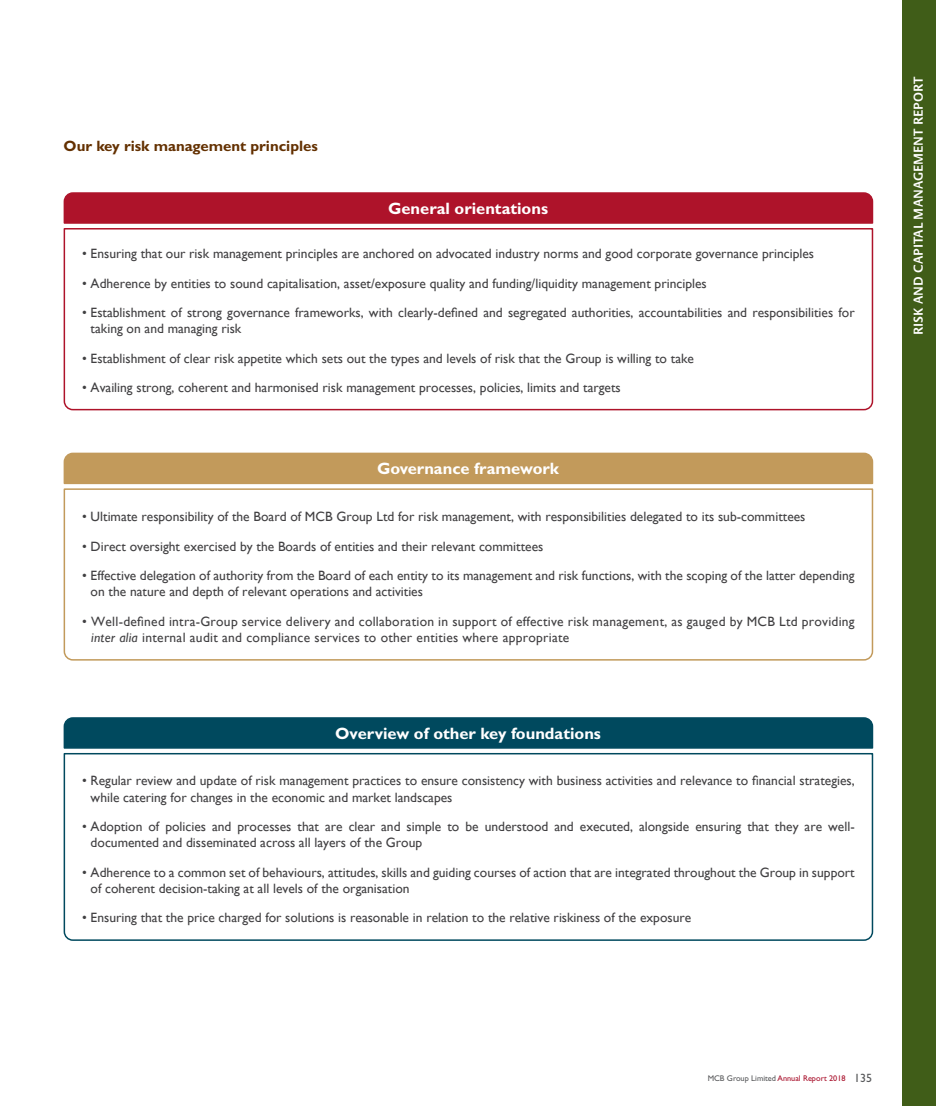
<style>
.page{position:relative;width:936px;height:1106px;background:#fff}
.page>*{position:absolute;margin:0;border:0;box-sizing:border-box;transform-origin:0 0}
.t1{font:700 16.5px "Gill Sans Std";color:#fff}
.t2{font:700 15px "Gill Sans Std";color:#633000}
.t3{font:13.5px/16.5px "Gill Sans";color:#414042}
.t4{font:13.5px/16.5px "Gill Sans";letter-spacing:.02em;color:#414042}
.t5{font:600 13.5px "Praxis";color:#fff}
.t6{font:8.25px "Gill Sans Std";color:#a9112c}
.s1{font-style:italic}
.s2{color:#58595b}
.s3{font-size:12px;color:#58595b}
</style>
<div class="page">
<div style="left:901px;top:0;width:34px;height:1106px;background:#405d18"></div>
<svg style="left:63px;top:228px;width:810px;height:183px"></svg>
<div style="left:63px;top:192px;width:810px;height:32px;background:#ae132a"></div>
<svg style="left:63px;top:488px;width:810px;height:173px"></svg>
<div style="left:63px;top:452px;width:810px;height:33px;background:#c29a5b"></div>
<svg style="left:63px;top:753px;width:810px;height:188px"></svg>
<div style="left:63px;top:717px;width:810px;height:32px;background:#00495e"></div>
<p class="t2" style="left:64px;top:137px;width:256px">Our key risk management principles</p>
<p class="t1" style="left:388px;top:198px;width:161px">General orientations</p>
<p class="t3" style="left:82px;top:245px;width:733px">• Ensuring that our risk management principles are anchored on advocated industry norms and good corporate governance principles</p>
<p class="t3" style="left:82px;top:274px;width:626px">• Adherence by entities to sound capitalisation, asset/exposure quality and funding/liquidity management principles</p>
<p class="t3" style="left:91px;top:304px;width:765px;text-indent:-9px">• Establishment of strong governance frameworks, with clearly-defined and segregated authorities, accountabilities and responsibilities for taking on and managing risk</p>
<p class="t3" style="left:82px;top:349px;width:613px">• Establishment of clear risk appetite which sets out the types and levels of risk that the Group is willing to take</p>
<p class="t3" style="left:82px;top:379px;width:540px">• Availing strong, coherent and harmonised risk management processes, policies, limits and targets</p>
<p class="t1" style="left:377px;top:458px;width:183px">Governance framework</p>
<p class="t3" style="left:82px;top:508px;width:724px">• Ultimate responsibility of the Board of MCB Group Ltd for risk management, with responsibilities delegated to its sub-committees</p>
<p class="t3" style="left:82px;top:537px;width:462px">• Direct oversight exercised by the Boards of entities and their relevant committees</p>
<p class="t3" style="left:91px;top:567px;width:765px;text-indent:-9px">• Effective delegation of authority from the Board of each entity to its management and risk functions, with the scoping of the latter depending on the nature and depth of relevant operations and activities</p>
<p class="t4" style="left:91px;top:612px;width:765px;text-indent:-9px">• Well-defined intra-Group service delivery and collaboration in support of effective risk management, as gauged by MCB Ltd providing <span class="s1">inter alia</span> internal audit and compliance services to other entities where appropriate</p>
<p class="t1" style="left:335px;top:723px;width:267px">Overview of other key foundations</p>
<p class="t3" style="left:91px;top:772px;width:765px;text-indent:-9px">• Regular review and update of risk management practices to ensure consistency with business activities and relevance to financial strategies, while catering for changes in the economic and market landscapes</p>
<p class="t3" style="left:91px;top:818px;width:765px;text-indent:-9px">• Adoption of policies and processes that are clear and simple to be understood and executed, alongside ensuring that they are well&shy;documented and disseminated across all layers of the Group</p>
<p class="t3" style="left:91px;top:863px;width:765px;text-indent:-9px">• Adherence to a common set of behaviours, attitudes, skills and guiding courses of action that are integrated throughout the Group in support of coherent decision-taking at all levels of the organisation</p>
<p class="t3" style="left:82px;top:909px;width:610px">• Ensuring that the price charged for solutions is reasonable in relation to the relative riskiness of the exposure</p>
<p class="t5" style="left:910px;top:335px;width:260px;rotate:-90deg">RISK AND CAPITAL MANAGEMENT REPORT</p>
<p class="t6" style="left:707px;top:1073px;width:166px"><span class="s2">MCB Group Limited</span> Annual Report 2018 <span class="s3">135</span></p>
</div>
